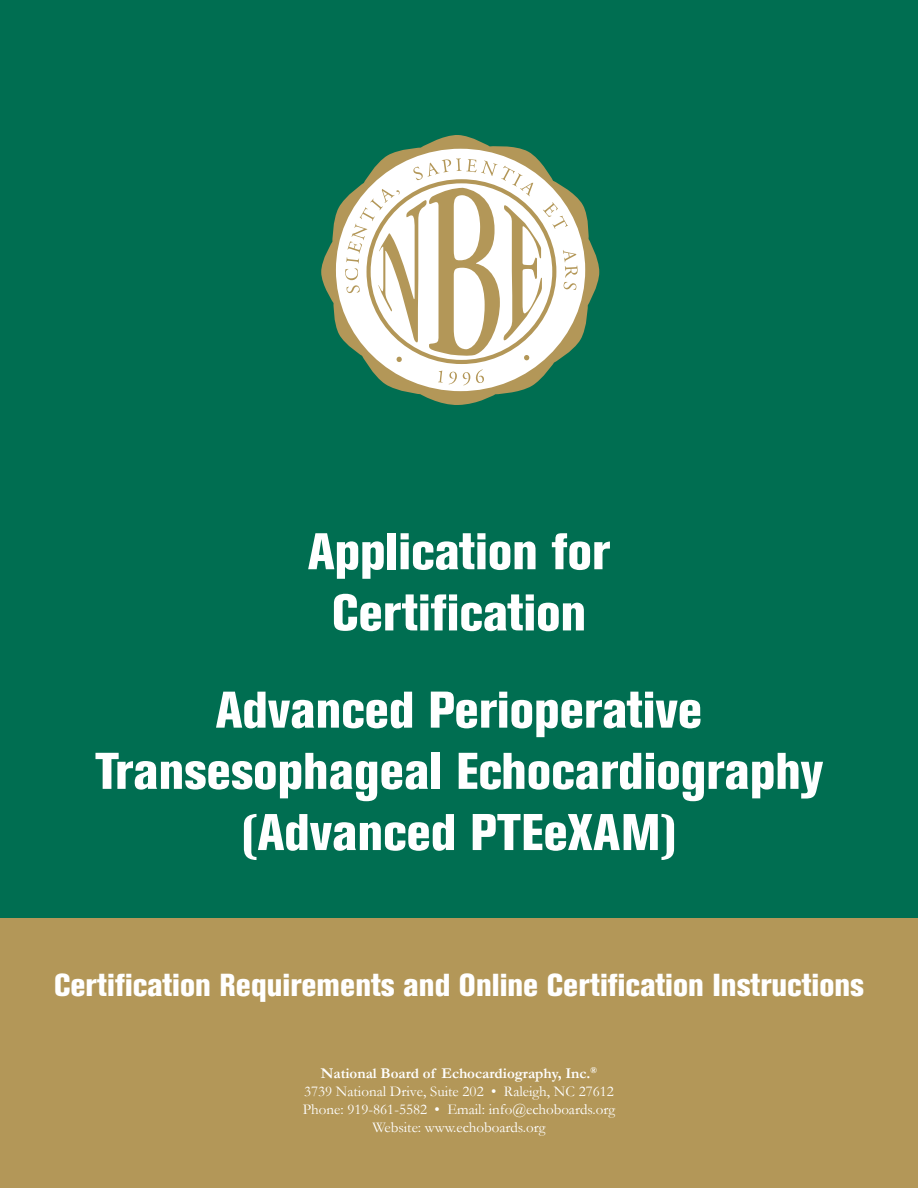
<style>
.page{position:relative;width:918px;height:1188px;background:#fff}
.page>*{position:absolute;margin:0;border:0;box-sizing:border-box;transform-origin:0 0}
.Section_Head{font:800 condensed 51px/61.2px "Akzidenz Grotesk BE";color:#fff;text-align:center}
.Body_text{font:800 condensed 31.5px "Akzidenz Grotesk BE";color:#fff}
.Body_text-2{font:15px/18px "Garamond";color:#fff;text-align:center}
.s1{font-weight:700}
</style>
<div class="page">
<div style="left:0;top:0;width:918px;height:918px;background:#006e51"></div>
<div style="left:0;top:918px;width:918px;height:270px;background:#b39758"></div>
<svg style="left:321px;top:135px;width:278px;height:270px"></svg>
<div style="left:335px;top:148px;width:251px;height:244px;background:#fff;border-radius:50%"></div>
<svg style="left:438px;top:371px;width:5px;height:12px"></svg>
<svg style="left:449px;top:371px;width:8px;height:13px"></svg>
<svg style="left:463px;top:372px;width:7px;height:13px"></svg>
<svg style="left:476px;top:369px;width:8px;height:14px"></svg>
<svg style="left:345px;top:158px;width:233px;height:204px"></svg>
<p class="Section_Head" style="left:308px;top:521px;width:304px">Application for<br>Certification</p>
<p class="Section_Head" style="left:95px;top:680px;width:730px">Advanced Perioperative<br>Transesophageal Echocardiography (Advanced PTEeXAM)</p>
<p class="Body_text" style="left:54px;top:967px;width:812px">Certification Requirements and Online Certification Instructions</p>
<p class="Body_text-2" style="left:303px;top:1064px;width:314px"><span class="s1">National Board of Echocardiography, Inc.</span><sup>®<br></sup>3739 National Drive, Suite 202 • Raleigh, NC 27612<br>Phone: 919-861-5582 • Email: info@echoboards.org Website: www.echoboards.org</p>
</div>
